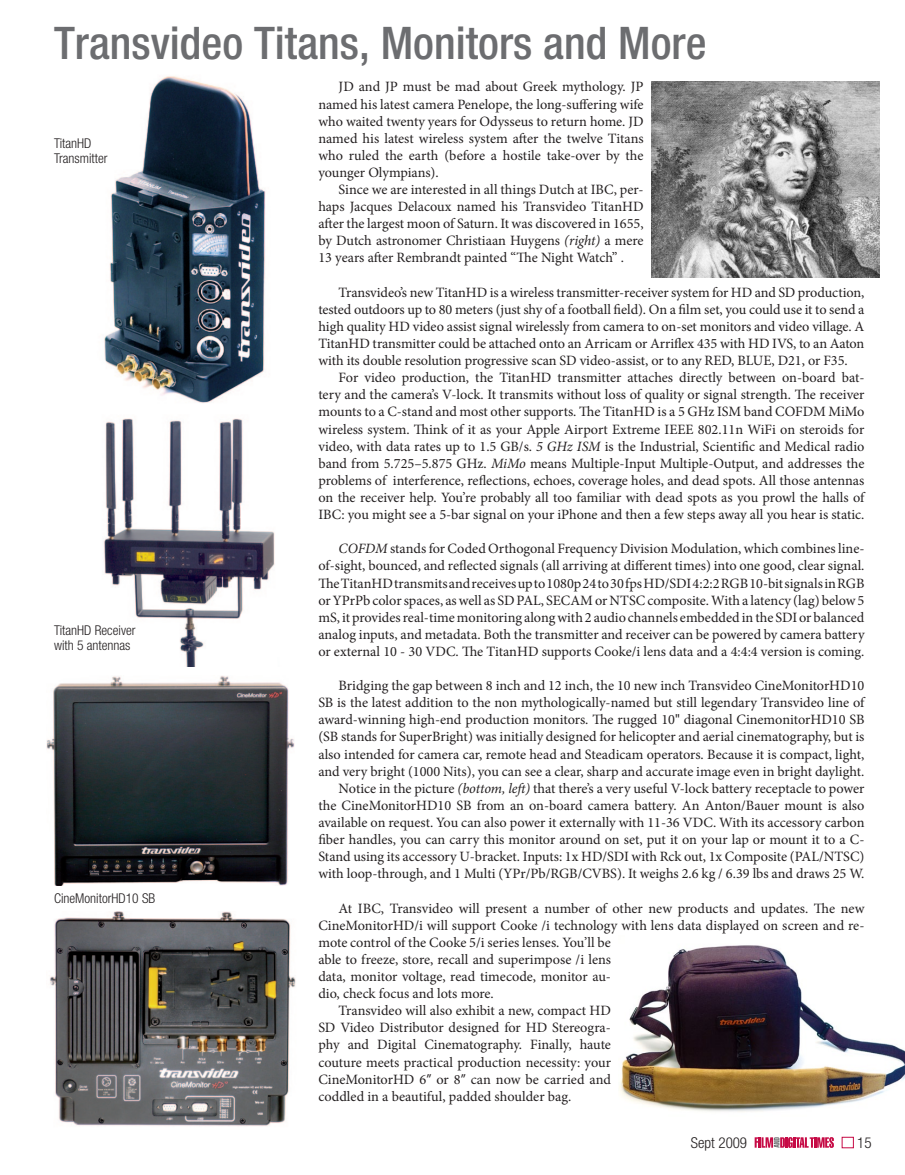
<style>
.page{position:relative;width:905px;height:1175px;background:#fff}
.page>*{position:absolute;margin:0;border:0;box-sizing:border-box;transform-origin:0 0}
.t1{font:500 condensed 45px "Helvetica Neue LT Std";color:#6c6d70}
.t2{font:300 condensed 15px "Helvetica Neue LT Std";color:#231f20}
.t3{font:14.25px/17.1px "Minion Pro";color:#231f20;text-align:justify}
.t4{font:300 condensed 13.5px/15px "Helvetica Neue LT Std";color:#231f20}
.s1{font-style:italic}
.s2{font-family:"Myriad Pro"}
</style>
<div class="page">
<svg style="left:754px;top:1137px;width:79px;height:10px"></svg>
<div style="left:841px;top:1137px;width:12px;height:11px;border:1px solid #c60a45"></div>
<img style="left:619px;top:945px;width:285px;height:167px">
<img style="left:46px;top:676px;width:248px;height:209px">
<img style="left:50px;top:911px;width:246px;height:215px">
<img style="left:103px;top:418px;width:172px;height:249px">
<img style="left:104px;top:76px;width:162px;height:327px">
<img style="left:651px;top:81px;width:228px;height:196px">
<h1 class="t1" style="left:54px;top:16px;width:654px">Transvideo Titans, Monitors and More</h1>
<p class="t4" style="left:54px;top:135px;width:55px">TitanHD<br>Transmitter</p>
<p class="t4" style="left:54px;top:622px;width:83px">TitanHD Receiver with 5 antennas</p>
<p class="t4" style="left:54px;top:890px;width:103px">CineMonitorHD10 SB</p>
<p class="t3" style="left:318px;top:78px;width:327px;text-indent:20px">JD and JP must be mad about Greek mythology. JP named his latest camera Penelope, the long-suffering wife who waited twenty years for Odysseus to return home. JD named his latest wireless system after the twelve Titans who ruled the earth (before a hostile take-over by the younger Olympians).</p>
<p class="t3" style="left:318px;top:181px;width:327px;text-indent:20px">Since we are interested in all things Dutch at IBC, per&shy;haps Jacques Delacoux named his Transvideo TitanHD after the largest moon of Saturn. It was discovered in 1655, by Dutch astronomer Christiaan Huygens <span class="s1">(right)</span> a mere 13 years after Rembrandt painted “The Night Watch” .</p>
<p class="t3" style="left:318px;top:284px;width:547px;text-indent:20px">Transvideo’s new TitanHD is a wireless transmitter-receiver system for HD and SD production, tested outdoors up to 80 meters (just shy of a football field). On a film set, you could use it to send a high quality HD video assist signal wirelessly from camera to on-set monitors and video village. A TitanHD transmitter could be attached onto an Arricam or Arriflex 435 with HD IVS, to an Aaton with its double resolution progressive scan SD video-assist, or to any RED, BLUE, D21, or F35.</p>
<p class="t3" style="left:318px;top:369px;width:547px;text-indent:20px">For video production, the TitanHD transmitter attaches directly between on-board bat&shy;tery and the camera’s V-lock. It transmits without loss of quality or signal strength. The receiver mounts to a C-stand and most other supports. The TitanHD is a 5 GHz ISM band COFDM MiMo wireless system. Think of it as your Apple Airport Extreme IEEE 802.11n WiFi on steroids for video, with data rates up to 1.5 GB/s. <span class="s1">5 GHz ISM</span> is the Industrial, Scientific and Medical radio band from 5.725–5.875 GHz. <span class="s1">MiMo</span> means Multiple-Input Multiple-Output, and addresses the problems of interference, reflections, echoes, coverage holes, and dead spots. All those antennas on the receiver help. You’re probably all too familiar with dead spots as you prowl the halls of IBC: you might see a 5-bar signal on your iPhone and then a few steps away all you hear is static.</p>
<p class="t3" style="left:318px;top:540px;width:547px;text-indent:20px"><span class="s1">COFDM</span> stands for Coded Orthogonal Frequency Division Modulation, which combines line&shy;of-sight, bounced, and reflected signals (all arriving at different times) into one good, clear signal.<br>The TitanHD transmits and receives up to 1080p 24 to 30 fps HD/SDI 4:2:2 RGB 10-bit signals in RGB or YPrPb color spaces, as well as SD PAL, SECAM or NTSC composite. With a latency (lag) below 5 mS, it provides real-time monitoring along with 2 audio channels embedded in the SDI or balanced analog inputs, and metadata. Both the transmitter and receiver can be powered by camera battery or external 10 - 30 VDC. The TitanHD supports Cooke/i lens data and a 4:4:4 version is coming.</p>
<p class="t3" style="left:318px;top:677px;width:547px;text-align:right">Bridging the gap between 8 inch and 12 inch, the 10 new inch Transvideo CineMonitorHD10<br>SB is the latest addition to the non mythologically-named but still legendary Transvideo line of award-winning high-end production monitors. The rugged 10<span class="s2">"</span> diagonal CinemonitorHD10 SB (SB stands for SuperBright) was initially designed for helicopter and aerial cinematography, but is also intended for camera car, remote head and Steadicam operators. Because it is compact, light, and very bright (1000 Nits), you can see a clear, sharp and accurate image even in bright daylight.<br>Notice in the picture <span class="s1">(bottom, left)</span> that there’s a very useful V-lock battery receptacle to power the CineMonitorHD10 SB from an on-board camera battery. An Anton/Bauer mount is also available on request. You can also power it externally with 11-36 VDC. With its accessory carbon fiber handles, you can carry this monitor around on set, put it on your lap or mount it to a C-Stand using its accessory U-bracket. Inputs: 1x HD/SDI with Rck out, 1x Composite (PAL/NTSC) with loop-through, and 1 Multi (YPr/Pb/RGB/CVBS). It weighs 2.6 kg / 6.39 lbs and draws 25 W.</p>
<p class="t3" style="left:338px;top:899px;width:527px">At IBC, Transvideo will present a number of other new products and updates. The new</p>
<p class="t3" style="left:318px;top:916px;width:547px">CineMonitorHD/i will support Cooke /i technology with lens data displayed on screen and re-</p>
<p class="t3" style="left:318px;top:933px;width:294px">mote control of the Cooke 5/i series lenses. You’ll be</p>
<p class="t3" style="left:318px;top:950px;width:294px">able to freeze, store, recall and superimpose /i lens</p>
<p class="t3" style="left:318px;top:968px;width:294px">data, monitor voltage, read timecode, monitor au-</p>
<p class="t3" style="left:318px;top:985px;width:177px">dio, check focus and lots more.</p>
<p class="t3" style="left:338px;top:1002px;width:274px">Transvideo will also exhibit a new, compact HD</p>
<p class="t3" style="left:318px;top:1019px;width:294px">SD Video Distributor designed for HD Stereogra-</p>
<p class="t3" style="left:318px;top:1036px;width:294px">phy and Digital Cinematography. Finally, haute</p>
<p class="t3" style="left:318px;top:1053px;width:294px">couture meets practical production necessity: your</p>
<p class="t3" style="left:318px;top:1070px;width:294px">CineMonitorHD 6<span class="s2">”</span> or 8<span class="s2">”</span> can now be carried and</p>
<p class="t3" style="left:318px;top:1087px;width:254px">coddled in a beautiful, padded shoulder bag.</p>
<p class="t2" style="left:690px;top:1133px;width:58px">Sept 2009</p>
<p class="t2" style="left:857px;top:1134px;width:16px">15</p>
</div>
